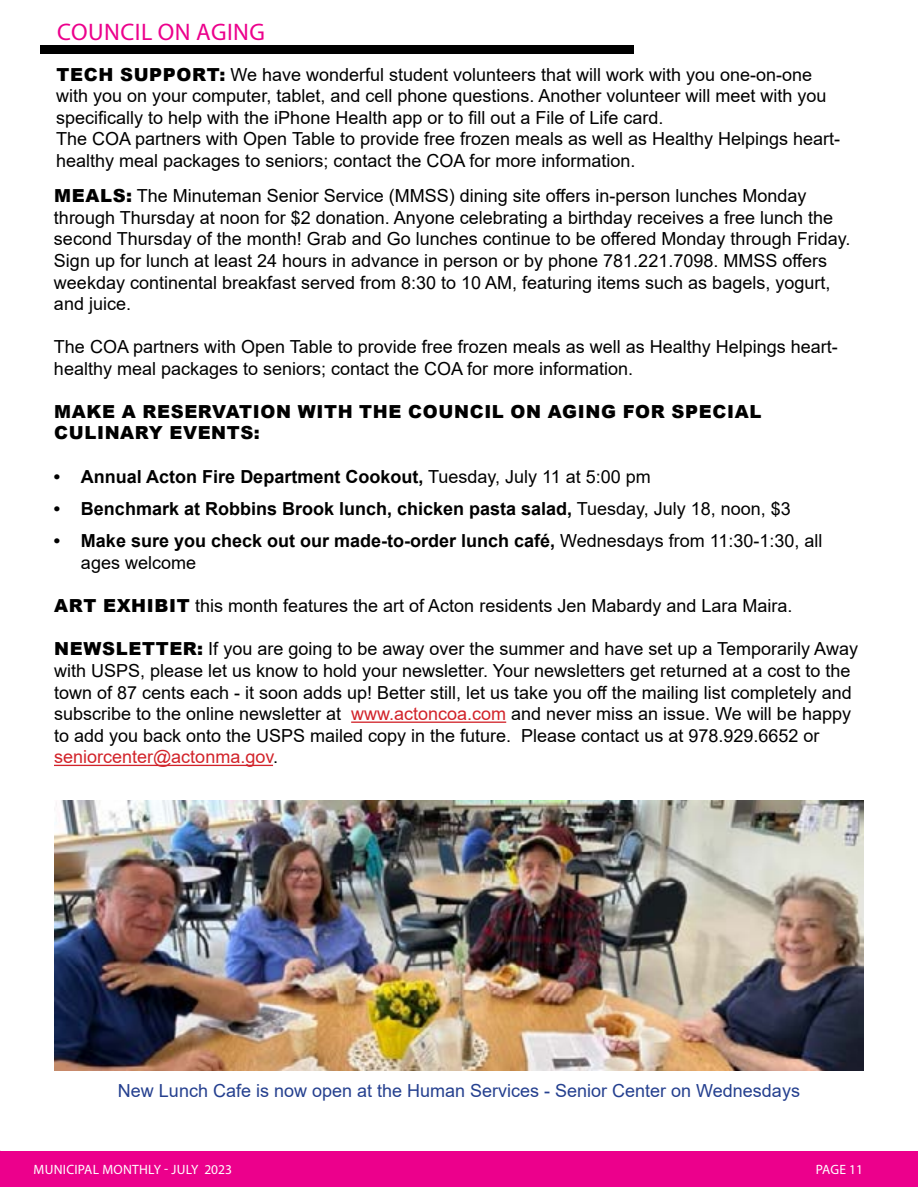
<style>
.page{position:relative;width:918px;height:1188px;background:#fff}
.page>*{position:absolute;margin:0;border:0;box-sizing:border-box;transform-origin:0 0}
.t1{font:24px "Myriad Pro";letter-spacing:.02em;color:#ec008c}
.t2{font:18px/21.6px "Arial";color:#000}
.t3{font:700 18px/21.6px "Arial";color:#000}
.t4{font:18px "Arial";color:#25408f}
.t5{font:900 18px/21.6px "Arial";letter-spacing:.035em;color:#000}
.t6{font:13.5px "Myriad Pro";letter-spacing:.02em;color:#fff}
.s1{font-weight:900}
.s2{font-weight:400}
.s3{color:#d2232a}
</style>
<div class="page">
<hr style="left:351px;top:722px;width:155px;height:1px;background:#d2232a">
<hr style="left:54px;top:765px;width:219px;height:1px;background:#d2232a">
<div style="left:40px;top:46px;width:594px;height:8px;background:#000"></div>
<div style="left:0;top:1151px;width:918px;height:35px;background:#ec008c"></div>
<img style="left:54px;top:801px;width:810px;height:270px">
<h1 class="t1" style="left:57px;top:17px;width:209px">COUNCIL ON AGING</h1>
<p class="t2" style="left:56px;top:63px;width:785px"><span class="s1">TECH SUPPORT:</span> We have wonderful student volunteers that will work with you one-on-one with you on your computer, tablet, and cell phone questions. Another volunteer will meet with you specifically to help with the iPhone Health app or to fill out a File of Life card.<br>The COA partners with Open Table to provide free frozen meals as well as Healthy Helpings heart&shy;healthy meal packages to seniors; contact the COA for more information.</p>
<p class="t2" style="left:54px;top:185px;width:798px"><span class="s1">MEALS:</span> The Minuteman Senior Service (MMSS) dining site offers in-person lunches Monday through Thursday at noon for $2 donation. Anyone celebrating a birthday receives a free lunch the second Thursday of the month! Grab and Go lunches continue to be offered Monday through Friday.<br>Sign up for lunch at least 24 hours in advance in person or by phone 781.221.7098. MMSS offers weekday continental breakfast served from 8:30 to 10 AM, featuring items such as bagels, yogurt, and juice.</p>
<p class="t2" style="left:54px;top:336px;width:785px">The COA partners with Open Table to provide free frozen meals as well as Healthy Helpings heart&shy;healthy meal packages to seniors; contact the COA for more information.</p>
<p class="t5" style="left:54px;top:400px;width:709px">MAKE A RESERVATION WITH THE COUNCIL ON AGING FOR SPECIAL<br>CULINARY EVENTS:</p>
<p class="t3" style="left:54px;top:466px;width:598px">• Annual Acton Fire Department Cookout, <span class="s2">Tuesday, July 11 at 5:00 pm</span></p>
<p class="t3" style="left:54px;top:498px;width:738px">• Benchmark at Robbins Brook lunch, chicken pasta salad, <span class="s2">Tuesday, July 18, noon, $3</span></p>
<p class="t3" style="left:81px;top:531px;width:743px;text-indent:-27px">• Make sure you check out our made-to-order lunch café, <span class="s2">Wednesdays from 11:30-1:30, all ages welcome</span></p>
<p class="t2" style="left:54px;top:595px;width:740px"><span class="s1">ART EXHIBIT</span> this month features the art of Acton residents Jen Mabardy and Lara Maira.</p>
<p class="t2" style="left:54px;top:638px;width:806px"><span class="s1">NEWSLETTER:</span> If you are going to be away over the summer and have set up a Temporarily Away with USPS, please let us know to hold your newsletter. Your newsletters get returned at a cost to the town of 87 cents each - it soon adds up! Better still, let us take you off the mailing list completely and subscribe to the online newsletter at <span class="s3">www.actoncoa.com</span> and never miss an issue. We will be happy to add you back onto the USPS mailed copy in the future. Please contact us at 978.929.6652 or <span class="s3">seniorcenter@actonma.gov</span>.</p>
<p class="t4" style="left:118px;top:1078px;width:684px">New Lunch Cafe is now open at the Human Services - Senior Center on Wednesdays</p>
<p class="t6" style="left:34px;top:1161px;width:200px">MUNICIPAL MONTHLY - JULY 2023</p>
<p class="t6" style="left:816px;top:1161px;width:49px">PAGE 11</p>
</div>
